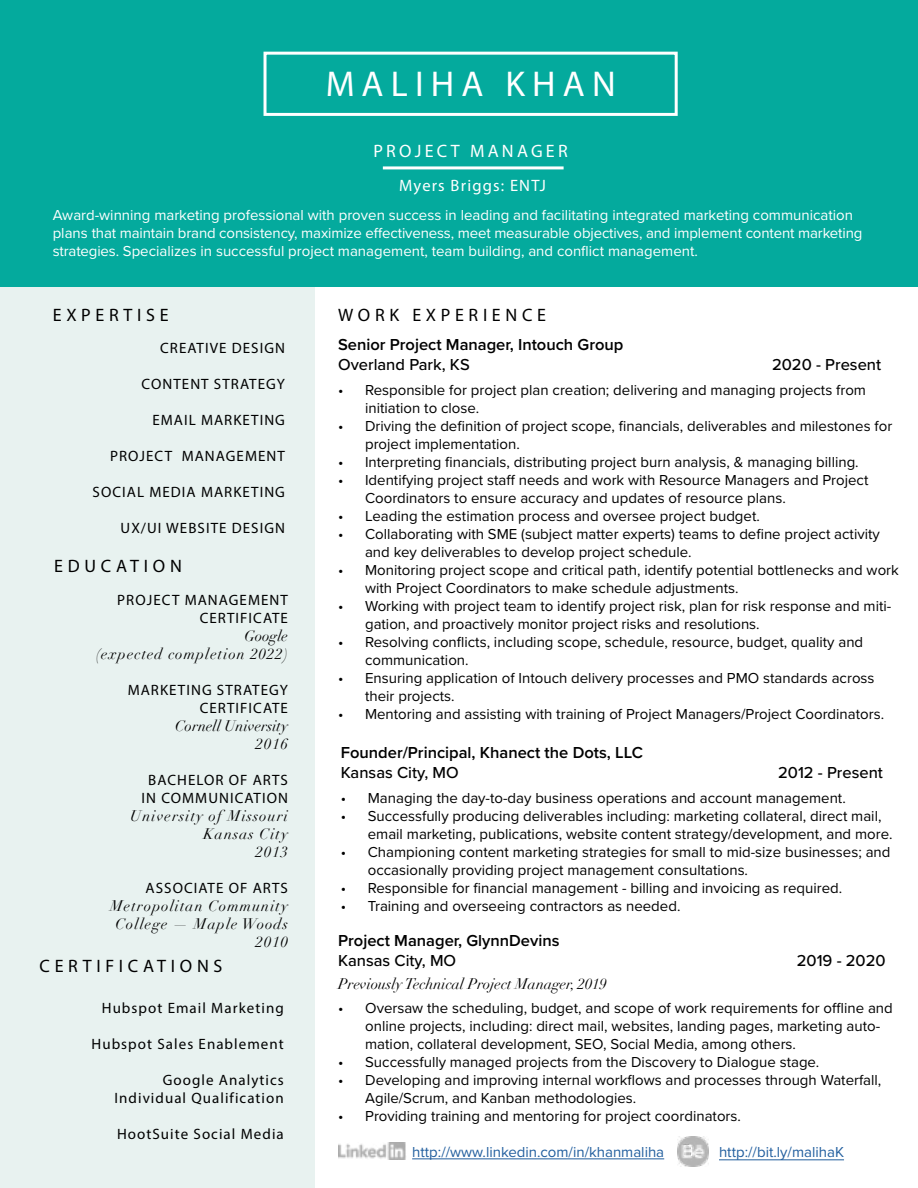
<style>
.page{position:relative;width:918px;height:1188px;background:#fff}
.page>*{position:absolute;margin:0;border:0;box-sizing:border-box;transform-origin:0 0}
.t1{font:36px "Myriad Pro";letter-spacing:.2em;color:#fff}
.t2{font:18px "Myriad Pro";letter-spacing:.26em;color:#000}
.t3{font:18px "Myriad Pro";letter-spacing:.18em;color:#fff}
.t4{font:600 16.5px "Proxima Nova";color:#000}
.t5{font:500 16.5px "Proxima Nova";color:#000}
.t6{font:16.5px "Myriad Pro";letter-spacing:.07em;color:#fff}
.t7{font:15px/18px "Proxima Nova";color:#000}
.t8{font:15px/18px "Proxima Nova";color:#fff}
.t9{font:15px/18px "Myriad Pro";letter-spacing:.07em;color:#000;text-align:right}
.t10{font:italic 15px/18px "Didot";letter-spacing:.07em;color:#000;text-align:right}
.t11{font:italic 15px/18px "Didot";color:#000;text-align:right}
.t12{font:15px "Proxima Nova";color:#215e9e}
</style>
<div class="page">
<div style="left:0;top:272px;width:314px;height:916px;background:#e8f2f0"></div>
<div style="left:0;top:0;width:918px;height:286px;background:#04aa9d"></div>
<div style="left:264px;top:52px;width:414px;height:64px;border:3px solid #fff"></div>
<hr style="left:383px;top:166px;width:181px;height:3px;background:#fff">
<img style="left:338px;top:1143px;width:68px;height:17px">
<hr style="left:412px;top:1158px;width:252px;height:1px;background:#215e9e">
<img style="left:678px;top:1136px;width:31px;height:30px">
<hr style="left:719px;top:1159px;width:125px;height:1px;background:#215e9e">
<h1 class="t1" style="left:326px;top:61px;width:292px">MALIHA KHAN</h1>
<p class="t3" style="left:373px;top:139px;width:196px">PROJECT MANAGER</p>
<p class="t6" style="left:399px;top:175px;width:149px">Myers Briggs: ENTJ</p>
<p class="t8" style="left:53px;top:205px;width:811px">Award-winning marketing professional with proven success in leading and facilitating integrated marketing communication plans that maintain brand consistency, maximize effectiveness, meet measurable objectives, and implement content marketing strategies. Specializes in successful project management, team building, and conflict management.</p>
<p class="t2" style="left:53px;top:304px;width:117px">EXPERTISE</p>
<p class="t9" style="left:160px;top:339px;width:126px">CREATIVE DESIGN</p>
<p class="t9" style="left:142px;top:375px;width:145px">CONTENT STRATEGY</p>
<p class="t9" style="left:152px;top:411px;width:134px">EMAIL MARKETING</p>
<p class="t9" style="left:110px;top:447px;width:176px">PROJECT MANAGEMENT</p>
<p class="t9" style="left:93px;top:483px;width:194px">SOCIAL MEDIA MARKETING</p>
<p class="t9" style="left:121px;top:519px;width:166px">UX/UI WEBSITE DESIGN</p>
<p class="t2" style="left:54px;top:555px;width:129px">EDUCATION</p>
<p class="t9" style="left:117px;top:591px;width:172px">PROJECT MANAGEMENT<br>CERTIFICATE</p>
<p class="t10" style="left:96px;top:627px;width:193px">Google<br>(expected completion 2022)</p>
<p class="t9" style="left:128px;top:681px;width:162px">MARKETING STRATEGY<br>CERTIFICATE</p>
<p class="t11" style="left:175px;top:717px;width:114px">Cornell University<br>2016</p>
<p class="t9" style="left:142px;top:771px;width:148px;text-align:center">BACHELOR OF ARTS<br>IN COMMUNICATION</p>
<p class="t10" style="left:130px;top:807px;width:159px">University of Missouri<br>Kansas City<br>2013</p>
<p class="t9" style="left:146px;top:879px;width:144px">ASSOCIATE OF ARTS</p>
<p class="t10" style="left:110px;top:897px;width:179px">Metropolitan Community<br>College — Maple Woods<br>2010</p>
<p class="t2" style="left:40px;top:955px;width:184px">CERTIFICATIONS</p>
<p class="t9" style="left:102px;top:999px;width:183px">Hubspot Email Marketing</p>
<p class="t9" style="left:92px;top:1035px;width:194px">Hubspot Sales Enablement</p>
<p class="t9" style="left:114px;top:1071px;width:171px">Google Analytics<br>Individual Qualification</p>
<p class="t9" style="left:117px;top:1125px;width:168px">HootSuite Social Media</p>
<p class="t2" style="left:338px;top:304px;width:209px">WORK EXPERIENCE</p>
<p class="t4" style="left:338px;top:332px;width:287px">Senior Project Manager, Intouch Group</p>
<p class="t5" style="left:338px;top:352px;width:133px">Overland Park, KS</p>
<p class="t5" style="left:772px;top:352px;width:111px">2020 - Present</p>
<p class="t7" style="left:365px;top:380px;width:503px;text-indent:-27px">• Responsible for project plan creation; delivering and managing projects from initiation to close.</p>
<p class="t7" style="left:365px;top:416px;width:529px;text-indent:-27px">• Driving the definition of project scope, financials, deliverables and milestones for project implementation.</p>
<p class="t7" style="left:338px;top:452px;width:522px">• Interpreting financials, distributing project burn analysis, &amp; managing billing.</p>
<p class="t7" style="left:365px;top:470px;width:505px;text-indent:-27px">• Identifying project staff needs and work with Resource Managers and Project<br>Coordinators to ensure accuracy and updates of resource plans.</p>
<p class="t7" style="left:338px;top:506px;width:423px">• Leading the estimation process and oversee project budget.</p>
<p class="t7" style="left:365px;top:524px;width:516px;text-indent:-27px">• Collaborating with SME (subject matter experts) teams to define project activity and key deliverables to develop project schedule.</p>
<p class="t7" style="left:365px;top:560px;width:535px;text-indent:-27px">• Monitoring project scope and critical path, identify potential bottlenecks and work with Project Coordinators to make schedule adjustments.</p>
<p class="t7" style="left:365px;top:596px;width:528px;text-indent:-27px">• Working with project team to identify project risk, plan for risk response and miti&shy;gation, and proactively monitor project risks and resolutions.</p>
<p class="t7" style="left:365px;top:632px;width:500px;text-indent:-27px">• Resolving conflicts, including scope, schedule, resource, budget, quality and communication.</p>
<p class="t7" style="left:365px;top:668px;width:511px;text-indent:-27px">• Ensuring application of Intouch delivery processes and PMO standards across their projects.</p>
<p class="t7" style="left:338px;top:704px;width:548px">• Mentoring and assisting with training of Project Managers/Project Coordinators.</p>
<p class="t4" style="left:341px;top:740px;width:304px">Founder/Principal, Khanect the Dots, LLC</p>
<p class="t5" style="left:341px;top:760px;width:120px">Kansas City, MO</p>
<p class="t5" style="left:778px;top:760px;width:106px">2012 - Present</p>
<p class="t7" style="left:341px;top:788px;width:507px">• Managing the day-to-day business operations and account management.</p>
<p class="t7" style="left:368px;top:806px;width:526px;text-indent:-27px">• Successfully producing deliverables including: marketing collateral, direct mail, email marketing, publications, website content strategy/development, and more.</p>
<p class="t7" style="left:368px;top:842px;width:524px;text-indent:-27px">• Championing content marketing strategies for small to mid-size businesses; and occasionally providing project management consultations.</p>
<p class="t7" style="left:341px;top:878px;width:503px">• Responsible for financial management - billing and invoicing as required.</p>
<p class="t7" style="left:341px;top:896px;width:341px">• Training and overseeing contractors as needed.</p>
<p class="t4" style="left:338px;top:928px;width:223px">Project Manager, GlynnDevins</p>
<p class="t5" style="left:338px;top:948px;width:120px">Kansas City, MO</p>
<p class="t5" style="left:797px;top:948px;width:90px">2019 - 2020</p>
<p class="t11" style="left:338px;top:975px;width:270px">Previously Technical Project Manager, 2019</p>
<p class="t7" style="left:365px;top:999px;width:529px;text-indent:-27px">• Oversaw the scheduling, budget, and scope of work requirements for offline and online projects, including: direct mail, websites, landing pages, marketing auto&shy;mation, collateral development, SEO, Social Media, among others.</p>
<p class="t7" style="left:338px;top:1053px;width:483px">• Successfully managed projects from the Discovery to Dialogue stage.</p>
<p class="t7" style="left:365px;top:1071px;width:518px;text-indent:-27px">• Developing and improving internal workflows and processes through Waterfall,<br>Agile/Scrum, and Kanban methodologies.</p>
<p class="t7" style="left:338px;top:1107px;width:404px">• Providing training and mentoring for project coordinators.</p>
<p class="t12" style="left:412px;top:1140px;width:254px">http://www.linkedin.com/in/khanmaliha</p>
<p class="t12" style="left:719px;top:1141px;width:127px">http://bit.ly/malihaK</p>
</div>
